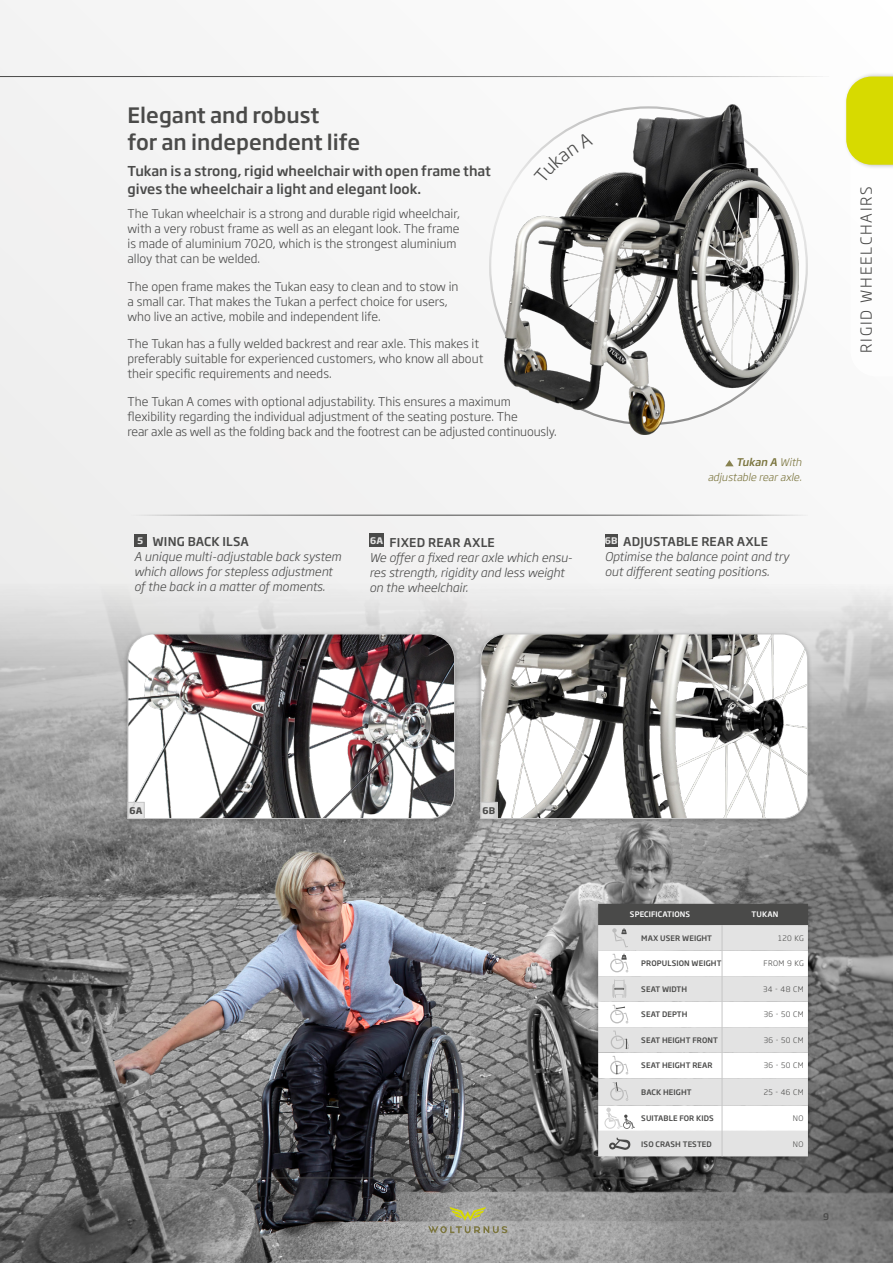
<style>
.page{position:relative;width:893px;height:1263px;background:#f4f4f4}
.page>*{position:absolute;margin:0;border:0;box-sizing:border-box;transform-origin:0 0}
.t1{font:500 21px/27px "Soho Gothic Pro";color:#4a4a49}
.t2{font:300 15px "Soho Gothic Pro";letter-spacing:.125em;color:#4a4a49}
.t3{font:500 13.5px/18px "Soho Gothic Pro";color:#4a4a49}
.t4{font:300 12px/15px "Soho Gothic Pro";color:#4a4a49}
.t5{font:italic 300 12px/15px "Soho Gothic Pro";color:#4a4a49}
.t6{font:italic 300 10.5px/15px "Soho Gothic Pro";color:#7b753e;text-align:right}
.t7{font:700 9px "Soho Gothic Pro";color:#4a4a49}
.t8{font:500 9px "Soho Gothic Pro";color:#4a4a49}
.t9{font:500 7.5px "Soho Gothic Pro";letter-spacing:.015em;color:#4a4a49}
.t10{font:300 7.5px "Soho Gothic Pro";letter-spacing:.05em;color:#4a4a49}
.t11{font:500 7.5px "Soho Gothic Pro";letter-spacing:.015em;color:#fff}
.s1{font-weight:500}
.s2{font-weight:500;font-style:normal}
</style>
<div class="page">
<img style="left:0;top:584px;width:893px;height:679px">
<img style="left:504px;top:105px;width:294px;height:329px">
<div style="left:476px;top:631px;width:337px;height:195px;background:#000;opacity:.25"></div>
<svg style="left:480px;top:633px;width:328px;height:186px"></svg>
<div style="left:123px;top:631px;width:337px;height:195px;background:#000;opacity:.25"></div>
<img style="left:127px;top:633px;width:328px;height:186px">
<hr style="left:128px;top:515px;width:680px;height:1px;background:#4a4a49">
<div style="left:128px;top:802px;width:16px;height:16px;background:#e3e3e3"></div>
<div style="left:128px;top:802px;width:17px;height:17px;border:1px solid #c6c6c6"></div>
<div style="left:481px;top:802px;width:16px;height:16px;background:#e3e3e3"></div>
<div style="left:480px;top:802px;width:17px;height:17px;border:1px solid #c6c6c6"></div>
<div style="left:418px;top:1197px;width:100px;height:47px;background:#fff;opacity:.75"></div>
<svg style="left:428px;top:1207px;width:79px;height:26px;background:#a5a58e"></svg>
<hr style="left:128px;top:1177px;width:680px;height:1px;background:#4a4a49">
<hr style="left:0;top:76px;width:829px;height:1px;background:#4a4a49">
<div style="left:843px;top:72px;width:50px;height:97px;background:#000;opacity:.25"></div>
<svg style="left:846px;top:77px;width:47px;height:92px;background:#dadd1b"></svg>
<svg style="left:725px;top:460px;width:9px;height:6px"></svg>
<div style="left:134px;top:534px;width:13px;height:12px;background:#4a4a49"></div>
<div style="left:369px;top:534px;width:15px;height:13px;background:#4a4a49"></div>
<div style="left:605px;top:534px;width:12px;height:12px;background:#4a4a49"></div>
<div style="left:593px;top:901px;width:220px;height:262px;background:#000;opacity:.25"></div>
<svg style="left:598px;top:904px;width:210px;height:252px"></svg>
<svg style="left:533px;top:132px;width:60px;height:51px"></svg>
<h1 class="t1" style="left:128px;top:100px;width:234px">Elegant and robust<br>for an independent life</h1>
<p class="t3" style="left:128px;top:161px;width:365px">Tukan is a strong, rigid wheelchair with open frame that gives the wheelchair a light and elegant look.</p>
<p class="t4" style="left:128px;top:205px;width:334px">The Tukan wheelchair is a strong and durable rigid wheelchair, with a very robust frame as well as an elegant look. The frame is made of aluminium 7020, which is the strongest aluminium alloy that can be welded.</p>
<p class="t4" style="left:128px;top:278px;width:332px">The open frame makes the Tukan easy to clean and to stow in a small car. That makes the Tukan a perfect choice for users, who live an active, mobile and independent life.</p>
<p class="t4" style="left:128px;top:336px;width:357px">The Tukan has a fully welded backrest and rear axle. This makes it preferably suitable for experienced customers, who know all about their specific requirements and needs.</p>
<p class="t4" style="left:128px;top:393px;width:431px">The Tukan A comes with optional adjustability. This ensures a maximum flexibility regarding the individual adjustment of the seating posture. The<br>rear axle as well as the folding back and the footrest can be adjusted continuously.</p>
<p class="t6" style="left:708px;top:454px;width:98px"><span class="s1">Tukan A</span> With adjustable rearaxle.</p>
<p class="t5" style="left:134px;top:534px;width:209px"><sup>5</sup> <span class="s2">WING BACK ILSA<br></span>A unique multi-adjustable back system which allows for stepless adjustment of the back in a matter of moments.</p>
<p class="t5" style="left:369px;top:534px;width:204px"><sup>6A</sup> <span class="s2">FIXED REAR AXLE<br></span>We offer a fixed rear axle which ensu&shy;res strength, rigidity and less weight on the wheelchair.</p>
<p class="t5" style="left:605px;top:534px;width:186px"><sup>6B</sup> <span class="s2">ADJUSTABLE REAR AXLE<br></span>Optimise the balance point and try out different seating positions.</p>
<p class="t2" style="left:854px;top:353px;width:168px;rotate:-90deg">RIGID WHEELCHAIRS</p>
<p class="t7" style="left:130px;top:803px;width:14px">6A</p>
<p class="t7" style="left:483px;top:803px;width:14px">6B</p>
<p class="t11" style="left:630px;top:909px;width:62px">SPECIFICATIONS</p>
<p class="t11" style="left:752px;top:909px;width:28px">TUKAN</p>
<p class="t9" style="left:641px;top:932px;width:72px">MAX USER WEIGHT</p>
<p class="t10" style="left:778px;top:932px;width:27px">120 KG</p>
<p class="t9" style="left:641px;top:958px;width:82px">PROPULSION WEIGHT</p>
<p class="t10" style="left:763px;top:958px;width:42px">FROM 9 KG</p>
<p class="t9" style="left:641px;top:983px;width:47px">SEAT WIDTH</p>
<p class="t10" style="left:763px;top:983px;width:42px">34 - 48 CM</p>
<p class="t9" style="left:641px;top:1009px;width:48px">SEAT DEPTH</p>
<p class="t10" style="left:764px;top:1009px;width:41px">36 - 50 CM</p>
<p class="t9" style="left:641px;top:1034px;width:78px">SEAT HEIGHT FRONT</p>
<p class="t10" style="left:764px;top:1034px;width:41px">36 - 50 CM</p>
<p class="t9" style="left:641px;top:1060px;width:73px">SEAT HEIGHT REAR</p>
<p class="t10" style="left:764px;top:1060px;width:41px">36 - 50 CM</p>
<p class="t9" style="left:641px;top:1086px;width:52px">BACK HEIGHT</p>
<p class="t10" style="left:764px;top:1086px;width:41px">25 - 46 CM</p>
<p class="t9" style="left:641px;top:1112px;width:74px">SUITABLE FOR KIDS</p>
<p class="t10" style="left:793px;top:1112px;width:12px">NO</p>
<p class="t9" style="left:641px;top:1138px;width:72px">ISO CRASH TESTED</p>
<p class="t10" style="left:793px;top:1138px;width:12px">NO</p>
<p class="t8" style="left:823px;top:1210px;width:7px">9</p>
</div>
